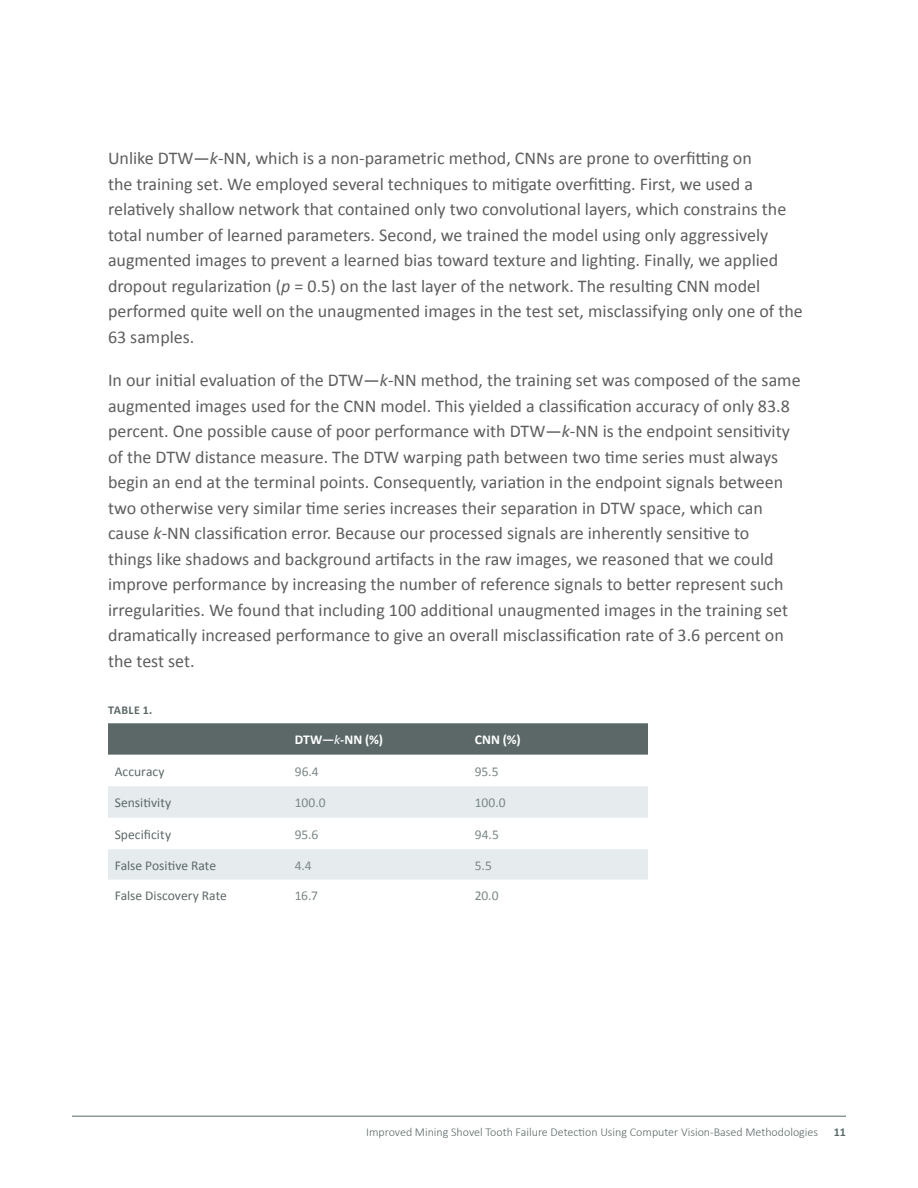
<style>
.page{position:relative;width:918px;height:1188px;background:#fff}
.page>*{position:absolute;margin:0;border:0;box-sizing:border-box;transform-origin:0 0}
.t1{font:18px/25.5px "Calibri";color:#5e5e5e}
.t2{font:13.5px "Calibri";letter-spacing:.005em;color:#5c6868}
.t3{font:13.5px "Calibri";letter-spacing:-.005em;color:#7c8787}
.t4{font:700 13.5px "Calibri";letter-spacing:.005em;color:#fff}
.t5{font:300 12px "Calibri";color:#5c6868}
.t6{font:700 12px "Calibri";letter-spacing:.04em;color:#5b6868}
.t7{font:700 12px "Calibri";color:#5c6868}
.s1{font-style:italic}
.s2{font-weight:400;font-style:italic}
</style>
<div class="page">
<hr style="left:72px;top:1116px;width:774px;height:1px;background:#5c6868">
<div style="left:108px;top:723px;width:540px;height:32px;background:#5c6868"></div>
<svg style="left:108px;top:786px;width:540px;height:94px;fill:#e6ecee"></svg>
<p class="t1" style="left:108px;top:145px;width:696px">Unlike DTW—<span class="s1">k</span>-NN, which is a non-parametric method, CNNs are prone to overfitting on<br>the training set. We employed several techniques to mitigate overfitting. First, we used a relatively shallow network that contained only two convolutional layers, which constrains the total number of learned parameters. Second, we trained the model using only aggressively augmented images to prevent a learned bias toward texture and lighting. Finally, we applied dropout regularization (<span class="s1">p</span> = 0.5) on the last layer of the network. The resulting CNN model performed quite well on the unaugmented images in the test set, misclassifying only one of the 63 samples.</p>
<p class="t1" style="left:108px;top:367px;width:694px">In our initial evaluation of the DTW—<span class="s1">k</span>-NN method, the training set was composed of the same augmented images used for the CNN model. This yielded a classification accuracy of only 83.8 percent. One possible cause of poor performance with DTW—<span class="s1">k</span>-NN is the endpoint sensitivity of the DTW distance measure. The DTW warping path between two time series must always begin an end at the terminal points. Consequently, variation in the endpoint signals between two otherwise very similar time series increases their separation in DTW space, which can cause <span class="s1">k</span>-NN classification error. Because our processed signals are inherently sensitive to<br>things like shadows and background artifacts in the raw images, we reasoned that we could improve performance by increasing the number of reference signals to better represent such irregularities. We found that including 100 additional unaugmented images in the training set dramatically increased performance to give an overall misclassification rate of 3.6 percent on the test set.</p>
<p class="t6" style="left:108px;top:703px;width:46px">TABLE 1.</p>
<p class="t4" style="left:295px;top:731px;width:90px">DTW—<span class="s2">k</span>-NN (%)</p>
<p class="t4" style="left:475px;top:731px;width:47px">CNN (%)</p>
<p class="t2" style="left:115px;top:763px;width:51px">Accuracy</p>
<p class="t3" style="left:295px;top:763px;width:26px">96.4</p>
<p class="t3" style="left:475px;top:763px;width:25px">95.5</p>
<p class="t2" style="left:115px;top:794px;width:58px">Sensitivity</p>
<p class="t3" style="left:295px;top:794px;width:32px">100.0</p>
<p class="t3" style="left:475px;top:794px;width:32px">100.0</p>
<p class="t2" style="left:115px;top:826px;width:58px">Specificity</p>
<p class="t3" style="left:295px;top:826px;width:25px">95.6</p>
<p class="t3" style="left:475px;top:826px;width:26px">94.5</p>
<p class="t2" style="left:115px;top:857px;width:103px">False Positive Rate</p>
<p class="t3" style="left:295px;top:857px;width:19px">4.4</p>
<p class="t3" style="left:475px;top:857px;width:19px">5.5</p>
<p class="t2" style="left:115px;top:887px;width:114px">False Discovery Rate</p>
<p class="t3" style="left:295px;top:887px;width:25px">16.7</p>
<p class="t3" style="left:475px;top:887px;width:25px">20.0</p>
<p class="t5" style="left:366px;top:1124px;width:453px">Improved Mining Shovel Tooth Failure Detection Using Computer Vision-Based Methodologies</p>
<p class="t7" style="left:834px;top:1124px;width:14px">11</p>
</div>
